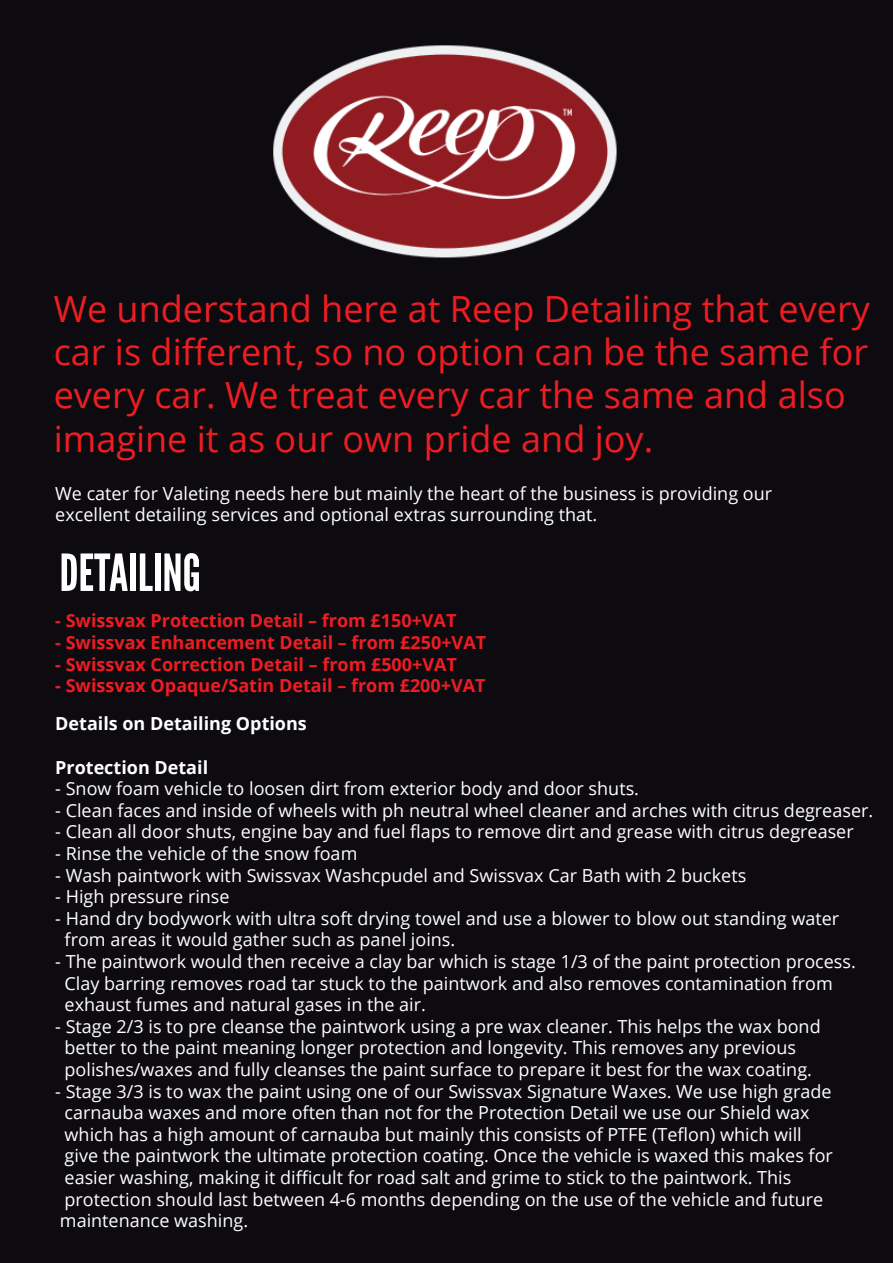
<style>
.page{position:relative;width:893px;height:1263px;background:#0e0b10}
.page>*{position:absolute;margin:0;border:0;box-sizing:border-box;transform-origin:0 0}
.t1{font:51px "League Gothic";color:#fff}
.t2{font:36px/43.2px "Open Sans";color:#ee1d23}
.t3{font:18px/21.6px "Open Sans";color:#fff}
.t4{font:700 18px "Open Sans";color:#ee1d23}
.t5{font:700 18px "Open Sans";color:#fff}
</style>
<div class="page">
<img style="left:273px;top:45px;width:344px;height:213px">
<h2 class="t2" style="left:54px;top:286px;width:818px">We understand here at Reep Detailing that every car is different, so no option can be the same for every car. We treat every car the same and also imagine it as our own pride and joy.</h2>
<p class="t3" style="left:55px;top:482px;width:718px">We cater for Valeting needs here but mainly the heart of the business is providing our excellent detailing services and optional extras surrounding that.</p>
<h1 class="t1" style="left:60px;top:543px;width:143px">DETAILING</h1>
<p class="t4" style="left:55px;top:608px;width:403px">- Swissvax Protection Detail – from £150+VAT</p>
<p class="t4" style="left:55px;top:630px;width:432px">- Swissvax Enhancement Detail – from £250+VAT</p>
<p class="t4" style="left:55px;top:651px;width:403px">- Swissvax Correction Detail – from £500+VAT</p>
<p class="t4" style="left:55px;top:673px;width:432px">- Swissvax Opaque/Satin Detail – from £200+VAT</p>
<p class="t5" style="left:55px;top:711px;width:253px">Details on Detailing Options</p>
<p class="t5" style="left:55px;top:754px;width:154px">Protection Detail</p>
<p class="t3" style="left:55px;top:777px;width:585px">- Snow foam vehicle to loosen dirt from exterior body and door shuts.</p>
<p class="t3" style="left:55px;top:799px;width:819px">- Clean faces and inside of wheels with ph neutral wheel cleaner and arches with citrus degreaser.</p>
<p class="t3" style="left:55px;top:820px;width:800px">- Clean all door shuts, engine bay and fuel flaps to remove dirt and grease with citrus degreaser</p>
<p class="t3" style="left:55px;top:842px;width:304px">- Rinse the vehicle of the snow foam</p>
<p class="t3" style="left:55px;top:864px;width:692px">- Wash paintwork with Swissvax Washcpudel and Swissvax Car Bath with 2 buckets</p>
<p class="t3" style="left:55px;top:885px;width:176px">- High pressure rinse</p>
<p class="t3" style="left:65px;top:907px;width:776px;text-indent:-9px">- Hand dry bodywork with ultra soft drying towel and use a blower to blow out standing water from areas it would gather such as panel joins.</p>
<p class="t3" style="left:65px;top:950px;width:793px;text-indent:-9px">- The paintwork would then receive a clay bar which is stage 1/3 of the paint protection process.<br>Clay barring removes road tar stuck to the paintwork and also removes contamination from exhaust fumes and natural gases in the air.</p>
<p class="t3" style="left:65px;top:1015px;width:758px;text-indent:-9px">- Stage 2/3 is to pre cleanse the paintwork using a pre wax cleaner. This helps the wax bond better to the paint meaning longer protection and longevity. This removes any previous polishes/waxes and fully cleanses the paint surface to prepare it best for the wax coating.</p>
<p class="t3" style="left:55px;top:1080px;width:779px">- Stage 3/3 is to wax the paint using one of our Swissvax Signature Waxes. We use high grade carnauba waxes and more often than not for the Protection Detail we use our Shield wax which has a high amount of carnauba but mainly this consists of PTFE (Teflon) which will<br>give the paintwork the ultimate protection coating. Once the vehicle is waxed this makes for easier washing, making it difficult for road salt and grime to stick to the paintwork. This protection should last between 4-6 months depending on the use of the vehicle and future maintenance washing.</p>
</div>
